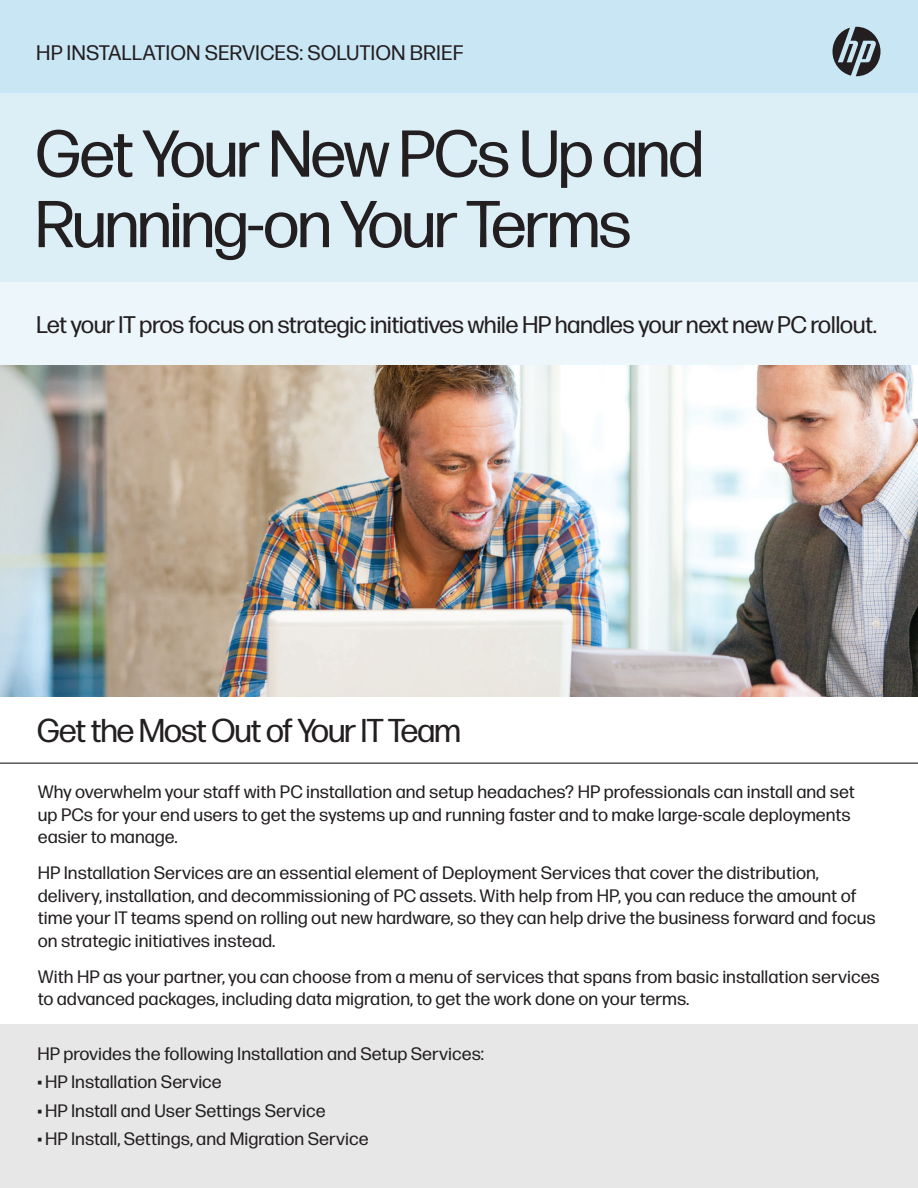
<style>
.page{position:relative;width:918px;height:1188px;background:#fff}
.page>*{position:absolute;margin:0;border:0;box-sizing:border-box;transform-origin:0 0}
.t1{font:66px/70.5px "Forma DJR Display";color:#231f20}
.t2{font:33px "Forma DJR Display";color:#231f20}
.t3{font:24px "Forma DJR Micro";letter-spacing:-.025em;color:#231f20}
.t4{font:21px "Forma DJR Micro";color:#231f20}
.t5{font:18px/22.5px "Forma DJR Micro";color:#231f20}
.s1{color:#fff}
</style>
<div class="page">
<div style="left:0;top:0;width:918px;height:93px;background:#c9e6f5"></div>
<svg style="left:832px;top:27px;width:48px;height:49px"></svg>
<div style="left:0;top:93px;width:918px;height:191px;background:#dceef6"></div>
<div style="left:0;top:282px;width:918px;height:84px;background:#edf6fb"></div>
<img style="left:0;top:366px;width:918px;height:331px">
<div style="left:0;top:1025px;width:918px;height:163px;background:#e6e7e6"></div>
<hr style="left:0;top:763px;width:918px;height:1px;background:#000">
<p class="t4" style="left:36px;top:37px;width:429px">HP INSTALLATION SERVICES: SOLUTION BRIEF</p>
<h1 class="t1" style="left:36px;top:114px;width:668px">Get Your New PCs Up and<br>Running-on Your Terms</h1>
<h3 class="t3" style="left:36px;top:307px;width:846px">Let your IT pros focus on strategic initiatives while HP handles your next new PC rollout.<span class="s1">.</span></h3>
<h2 class="t2" style="left:38px;top:708px;width:425px">Get the Most Out of Your IT Team</h2>
<p class="t5" style="left:38px;top:779px;width:819px">Why overwhelm your staff with PC installation and setup headaches? HP professionals can install and set up PCs for your end users to get the systems up and running faster and to make large-scale deployments easier to manage.</p>
<p class="t5" style="left:38px;top:860px;width:840px">HP Installation Services are an essential element of Deployment Services that cover the distribution, delivery, installation, and decommissioning of PC assets. With help from HP, you can reduce the amount of time your IT teams spend on rolling out new hardware, so they can help drive the business forward and focus on strategic initiatives instead.</p>
<p class="t5" style="left:38px;top:964px;width:844px">With HP as your partner, you can choose from a menu of services that spans from basic installation services to advanced packages, including data migration, to get the work done on your terms.</p>
<p class="t5" style="left:38px;top:1041px;width:448px">HP provides the following Installation and Setup Services:</p>
<p class="t5" style="left:38px;top:1070px;width:186px">•HP Installation Service</p>
<p class="t5" style="left:38px;top:1098px;width:290px">•HP Install and User Settings Service</p>
<p class="t5" style="left:38px;top:1127px;width:333px">•HP Install, Settings, and Migration Service</p>
</div>
